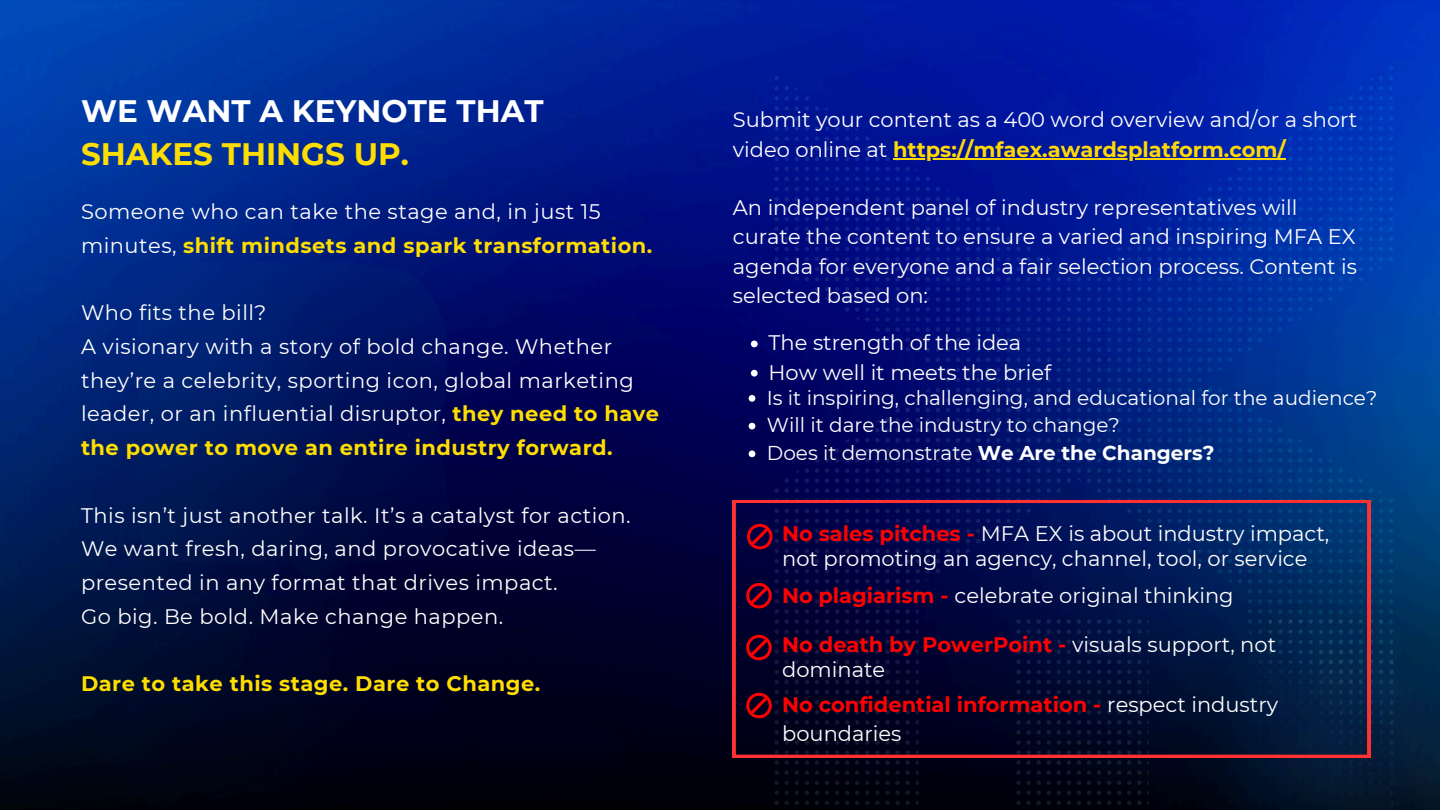
<style>
.page{position:relative;width:1440px;height:810px;background:#fff}
.page>*{position:absolute;margin:0;border:0;box-sizing:border-box;transform-origin:0 0}
.t1{font:700 31px/42.8px "Montserrat";color:#fff}
.t2{font:21px/29.2px "Montserrat";color:#fff}
.t3{font:21px/33.8px "Montserrat";letter-spacing:.025em;color:#fff}
.t4{font:700 21px/29.2px "Montserrat";color:#f00}
.t5{font:700 21px "Montserrat";letter-spacing:.025em;color:#fedd01}
.t6{font:20px "Montserrat";color:#fff}
.s1{color:#fedd01}
.s2{font-weight:700;color:#fed906}
.s3{font-weight:700}
.s4{font-weight:700;color:#fedd01}
.s5{font-weight:700;color:#f00}
.s6{font-weight:400;color:#fff}
</style>
<div class="page">
<img style="left:0;top:0;width:1440px;height:810px">
<svg style="left:733px;top:500px;width:637px;height:257px;background:#0a1140"></svg>
<hr style="left:893px;top:158px;width:393px;height:2px;background:#fed906">
<svg style="left:751px;top:341px;width:7px;height:6px"></svg>
<svg style="left:751px;top:370px;width:7px;height:7px"></svg>
<svg style="left:749px;top:395px;width:6px;height:7px"></svg>
<svg style="left:749px;top:423px;width:6px;height:6px"></svg>
<svg style="left:749px;top:450px;width:6px;height:7px"></svg>
<p class="t1" style="left:81px;top:90px;width:464px">WE WANT A KEYNOTE THAT<br><span class="s1">SHAKES THINGS UP.</span></p>
<p class="t2" style="left:733px;top:105px;width:626px">Submit your content as a 400 word overview and/or a short video online at <span class="s2">https://mfaex.awardsplatform.com/</span></p>
<p class="t2" style="left:733px;top:193px;width:624px">An independent panel of industry representatives will curate the content to ensure a varied and inspiring MFA EX</p>
<p class="t2" style="left:733px;top:251px;width:626px">agenda for everyone and a fair selection process. Content is selected based on:</p>
<p class="t2" style="left:769px;top:328px;width:254px">The strength of the idea</p>
<p class="t2" style="left:769px;top:357px;width:284px">How well it meets the brief</p>
<p class="t6" style="left:767px;top:385px;width:612px">Is it inspiring, challenging, and educational for the audience?</p>
<p class="t6" style="left:767px;top:413px;width:355px">Will it dare the industry to change?</p>
<p class="t6" style="left:767px;top:441px;width:449px">Does it demonstrate <span class="s3">We Are the Changers?</span></p>
<p class="t3" style="left:81px;top:195px;width:573px">Someone who can take the stage and, in just 15 minutes, <span class="s4">shift mindsets and spark transformation.</span></p>
<h1 class="t3" style="left:81px;top:296px;width:187px">Who fits the bill?</h1>
<p class="t3" style="left:81px;top:330px;width:580px">A visionary with a story of bold change. Whether they’re a celebrity, sporting icon, global marketing leader, or an influential disruptor, <span class="s4">they need to have the power to move an entire industry forward.</span></p>
<p class="t3" style="left:81px;top:498px;width:551px">This isn’t just another talk. It’s a catalyst for action.</p>
<p class="t3" style="left:81px;top:532px;width:516px">We want fresh, daring, and provocative ideas— presented in any format that drives impact.</p>
<p class="t3" style="left:81px;top:600px;width:424px">Go big. Be bold. Make change happen.</p>
<p class="t5" style="left:81px;top:671px;width:461px">Dare to take this stage. Dare to Change.</p>
<p class="t2" style="left:782px;top:520px;width:549px;line-height:25.5px"><span class="s5">No sales pitches -</span> MFA EX is about industry impact, not promoting an agency, channel, tool, or service</p>
<p class="t2" style="left:782px;top:580px;width:453px"><span class="s5">No plagiarism -</span> celebrate original thinking</p>
<h2 class="t2" style="left:782px;top:631px;width:496px;line-height:25.5px"><span class="s5">No death by PowerPoint -</span> visuals support, not dominate</h2>
<p class="t4" style="left:782px;top:690px;width:497px">No confidential information - <span class="s6">respect industry boundaries</span></p>
</div>
